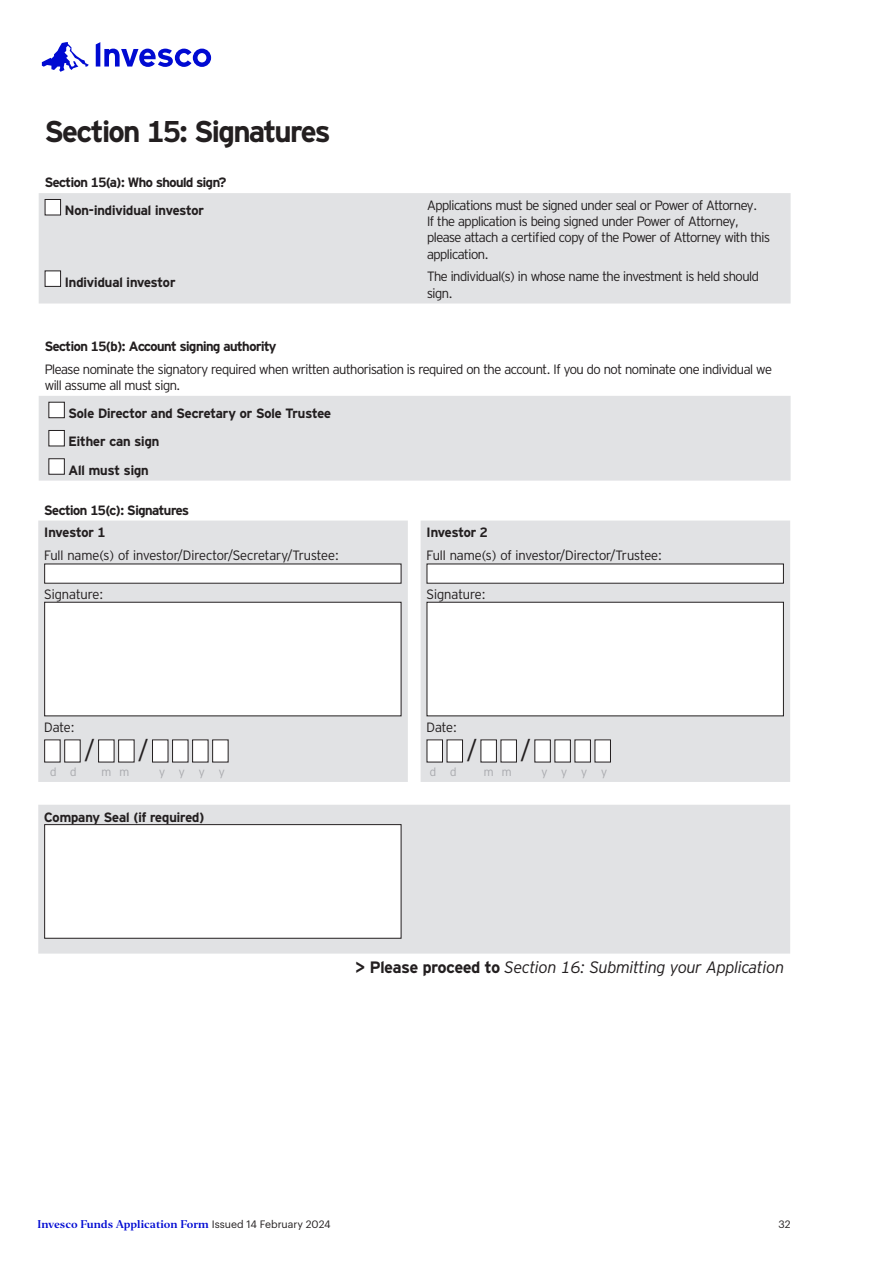
<style>
.page{position:relative;width:893px;height:1263px;background:#fff}
.page>*{position:absolute;margin:0;border:0;box-sizing:border-box;transform-origin:0 0}
.t1{font:700 30px "Invesco Interstate";letter-spacing:-.035em;color:#231f20}
.t2{font:300 25.5px "Invesco Interstate";color:#231f20}
.t3{font:italic 300 16.5px "Invesco Interstate";color:#231f20}
.t4{font:300 13.5px/16.2px "Invesco Interstate";letter-spacing:-.03em;color:#231f20}
.t5{font:700 13.5px/28.2px "Invesco Interstate";letter-spacing:-.01em;color:#231f20;text-align:center}
.t6{font:300 13.5px "Invesco Interstate";color:#231f20}
.t7{font:700 13.5px/22.8px "Invesco Interstate";letter-spacing:-.03em;color:#231f20}
.t8{font:300 12px "Invesco Interstate";color:#a8a9ad}
.t9{font:10.5px "Invesco Editor";color:#000ad2}
.t10{font:10.5px "Graphik";color:#231f20}
.s1{font-weight:700;font-style:normal}
.s2{font-family:"Graphik";color:#231f20}
</style>
<div class="page">
<svg style="left:42px;top:42px;width:47px;height:30px"></svg>
<svg style="left:96px;top:42px;width:115px;height:25px"></svg>
<svg style="left:39px;top:193px;width:752px;height:288px;fill:#e1e2e4"></svg>
<div style="left:45px;top:199px;width:16px;height:16px;background:#fff"></div>
<div style="left:45px;top:199px;width:16px;height:16px;border:1px solid #231f20"></div>
<div style="left:45px;top:271px;width:16px;height:15px;background:#fff"></div>
<div style="left:45px;top:270px;width:16px;height:17px;border:1px solid #231f20"></div>
<div style="left:49px;top:402px;width:15px;height:16px;background:#fff"></div>
<div style="left:48px;top:402px;width:17px;height:16px;border:1px solid #231f20"></div>
<div style="left:49px;top:430px;width:15px;height:16px;background:#fff"></div>
<div style="left:48px;top:430px;width:17px;height:16px;border:1px solid #231f20"></div>
<div style="left:49px;top:459px;width:15px;height:15px;background:#fff"></div>
<div style="left:48px;top:458px;width:17px;height:17px;border:1px solid #231f20"></div>
<svg style="left:38px;top:520px;width:752px;height:433px;background:#e2e3e5"></svg>
<div style="left:45px;top:564px;width:356px;height:19px;background:#fff"></div>
<div style="left:427px;top:564px;width:356px;height:19px;background:#fff"></div>
<div style="left:45px;top:602px;width:356px;height:114px;background:#fff"></div>
<div style="left:44px;top:602px;width:357px;height:114px;border:1px solid #231f20"></div>
<div style="left:427px;top:602px;width:356px;height:114px;background:#fff"></div>
<div style="left:427px;top:602px;width:357px;height:114px;border:1px solid #231f20"></div>
<div style="left:45px;top:740px;width:15px;height:22px;background:#fff"></div>
<div style="left:44px;top:739px;width:17px;height:23px;border:1px solid #231f20"></div>
<div style="left:65px;top:740px;width:15px;height:22px;background:#fff"></div>
<div style="left:64px;top:739px;width:17px;height:23px;border:1px solid #231f20"></div>
<div style="left:99px;top:740px;width:15px;height:22px;background:#fff"></div>
<div style="left:98px;top:739px;width:16px;height:23px;border:1px solid #231f20"></div>
<div style="left:119px;top:740px;width:15px;height:22px;background:#fff"></div>
<div style="left:118px;top:739px;width:16px;height:23px;border:1px solid #231f20"></div>
<div style="left:152px;top:740px;width:16px;height:22px;background:#fff"></div>
<div style="left:152px;top:739px;width:16px;height:23px;border:1px solid #231f20"></div>
<div style="left:173px;top:740px;width:15px;height:22px;background:#fff"></div>
<div style="left:172px;top:739px;width:16px;height:23px;border:1px solid #231f20"></div>
<div style="left:193px;top:740px;width:15px;height:22px;background:#fff"></div>
<div style="left:192px;top:739px;width:16px;height:23px;border:1px solid #231f20"></div>
<div style="left:213px;top:740px;width:15px;height:22px;background:#fff"></div>
<div style="left:212px;top:739px;width:16px;height:23px;border:1px solid #231f20"></div>
<div style="left:427px;top:740px;width:15px;height:22px;background:#fff"></div>
<div style="left:427px;top:739px;width:16px;height:23px;border:1px solid #231f20"></div>
<div style="left:447px;top:740px;width:15px;height:22px;background:#fff"></div>
<div style="left:447px;top:739px;width:16px;height:23px;border:1px solid #231f20"></div>
<div style="left:481px;top:740px;width:15px;height:22px;background:#fff"></div>
<div style="left:480px;top:739px;width:17px;height:23px;border:1px solid #231f20"></div>
<div style="left:501px;top:740px;width:15px;height:22px;background:#fff"></div>
<div style="left:501px;top:739px;width:16px;height:23px;border:1px solid #231f20"></div>
<div style="left:535px;top:740px;width:15px;height:22px;background:#fff"></div>
<div style="left:534px;top:739px;width:17px;height:23px;border:1px solid #231f20"></div>
<div style="left:555px;top:740px;width:15px;height:22px;background:#fff"></div>
<div style="left:554px;top:739px;width:17px;height:23px;border:1px solid #231f20"></div>
<div style="left:575px;top:740px;width:15px;height:22px;background:#fff"></div>
<div style="left:575px;top:739px;width:16px;height:23px;border:1px solid #231f20"></div>
<div style="left:595px;top:740px;width:15px;height:22px;background:#fff"></div>
<div style="left:595px;top:739px;width:16px;height:23px;border:1px solid #231f20"></div>
<div style="left:45px;top:825px;width:356px;height:113px;background:#fff"></div>
<div style="left:44px;top:824px;width:357px;height:115px;border:1px solid #231f20"></div>
<h1 class="t1" style="left:45px;top:114px;width:287px">Section 15: Signatures</h1>
<p class="t5" style="left:45px;top:168px;width:183px">Section 15(a): Who should sign?<br>Non-individual investor</p>
<p class="t4" style="left:427px;top:197px;width:344px">Applications must be signed under seal or Power of Attorney.<br>If the application is being signed under Power of Attorney, please attach a certified copy of the Power of Attorney with this application.</p>
<p class="t5" style="left:65px;top:268px;width:112px">Individual investor</p>
<p class="t4" style="left:427px;top:268px;width:333px">The individual(s) in whose name the investment is held should sign.</p>
<p class="t7" style="left:45px;top:335px;width:233px">Section 15(b): Account signing authority</p>
<p class="t4" style="left:45px;top:361px;width:729px">Please nominate the signatory required when written authorisation is required on the account. If you do not nominate one individual we will assume all must sign.</p>
<p class="t5" style="left:69px;top:399px;width:264px;text-align:left">Sole Director and Secretary or Sole Trustee<br>Either can sign<br>All must sign</p>
<p class="t7" style="left:44px;top:498px;width:146px">Section 15(c): Signatures<br>Investor 1</p>
<p class="t5" style="left:427px;top:518px;width:63px">Investor 2</p>
<p class="t6" style="left:44px;top:547px;width:296px">Full name(s) of investor/Director/Secretary/Trustee:</p>
<p class="t6" style="left:427px;top:547px;width:237px">Full name(s) of investor/Director/Trustee:</p>
<p class="t6" style="left:44px;top:586px;width:61px">Signature:</p>
<p class="t6" style="left:427px;top:586px;width:61px">Signature:</p>
<p class="t4" style="left:44px;top:719px;width:32px">Date:</p>
<p class="t4" style="left:427px;top:719px;width:32px">Date:</p>
<h2 class="t2" style="left:84px;top:735px;width:12px">/</h2>
<h2 class="t2" style="left:138px;top:735px;width:12px">/</h2>
<h2 class="t2" style="left:467px;top:735px;width:12px">/</h2>
<h2 class="t2" style="left:521px;top:735px;width:12px">/</h2>
<p class="t8" style="left:50px;top:764px;width:28px">d d</p>
<p class="t8" style="left:102px;top:764px;width:29px">m m</p>
<p class="t8" style="left:159px;top:764px;width:67px">y y y y</p>
<p class="t8" style="left:430px;top:764px;width:28px">d d</p>
<p class="t8" style="left:484px;top:764px;width:29px">m m</p>
<p class="t8" style="left:541px;top:764px;width:67px">y y y y</p>
<p class="t5" style="left:44px;top:802px;width:162px">Company Seal (if required)</p>
<p class="t3" style="left:355px;top:957px;width:430px"><span class="s1">&gt; Please proceed to</span> Section 16: Submitting your Application</p>
<p class="t9" style="left:38px;top:1218px;width:295px">Invesco Funds Application Form <span class="s2">Issued 14 February 2024</span></p>
<p class="t10" style="left:778px;top:1217px;width:14px">32</p>
</div>
